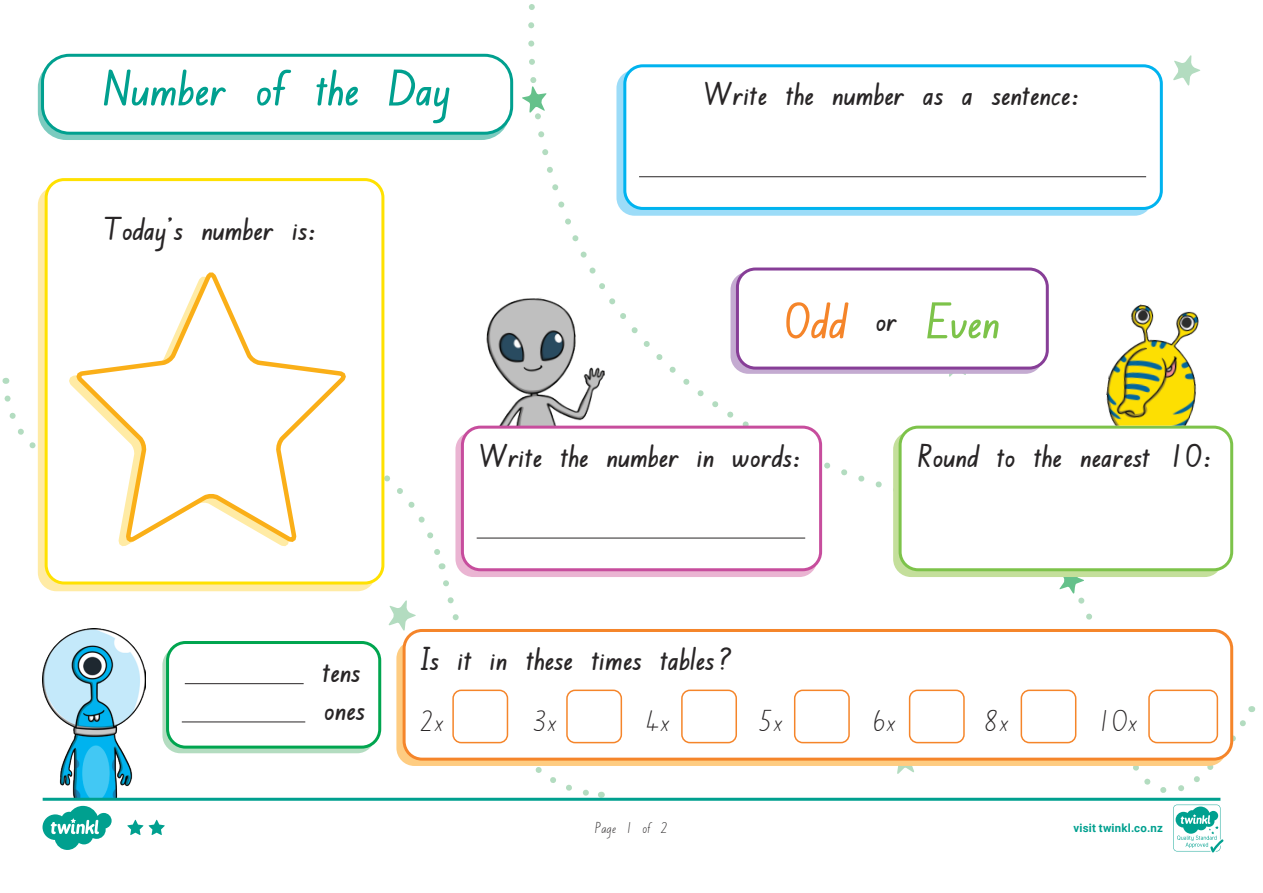
<style>
.page{position:relative;width:1263px;height:893px;background:#fff}
.page>*{position:absolute;margin:0;border:0;box-sizing:border-box;transform-origin:0 0}
.Heading_1{font:700 54px "NZ Basic";color:#00a08f}
.Heading_1-2{font:700 54px "NZ Basic";letter-spacing:-.015em;color:#7dc34a}
.Heading_2{font:700 34.5px "NZ Basic";color:#282526}
.KS1_Body_Copy{font:31.5px "NZ Basic";color:#282526}
.Page_Numbers{font:16.5px "NZ Basic";color:#282526}
.t1{font:700 11.4px "Roboto";letter-spacing:.02em;color:#00a08f}
.s1{color:#f5852a}
.s2{font-size:34.5px;color:#282526}
</style>
<div class="page">
<img style="left:465px;top:304px;width:42px;height:129px">
<svg style="left:388px;top:600px;width:28px;height:31px"></svg>
<svg style="left:897px;top:766px;width:17px;height:8px"></svg>
<svg style="left:949px;top:374px;width:17px;height:3px"></svg>
<svg style="left:1173px;top:55px;width:27px;height:31px"></svg>
<svg style="left:384px;top:398px;width:61px;height:167px"></svg>
<svg style="left:4px;top:391px;width:34px;height:97px"></svg>
<svg style="left:439px;top:576px;width:163px;height:222px"></svg>
<svg style="left:507px;top:4px;width:434px;height:503px"></svg>
<svg style="left:954px;top:497px;width:301px;height:345px"></svg>
<div style="left:38px;top:59px;width:472px;height:81px;border:3px solid #7bcbbf;border-radius:27px"></div>
<div style="left:43px;top:55px;width:469px;height:78px;background:#fff;border-radius:27px"></div>
<div style="left:41px;top:54px;width:472px;height:81px;border:3px solid #00a08f;border-radius:27px"></div>
<div style="left:455px;top:431px;width:362px;height:146px;background:#eab4d2;border-radius:18px"></div>
<div style="left:462px;top:427px;width:359px;height:143px;background:#fff;border-radius:18px"></div>
<hr style="left:477px;top:538px;width:328px;height:1px;background:#282526">
<div style="left:461px;top:426px;width:361px;height:145px;border:3px solid #c74d9d;border-radius:18px"></div>
<svg style="left:893px;top:431px;width:330px;height:146px;background:#c2de99"></svg>
<div style="left:900px;top:427px;width:332px;height:143px;background:#fff;border-radius:18px"></div>
<div style="left:898px;top:426px;width:335px;height:145px;border:3px solid #7dc34a;border-radius:18px"></div>
<div style="left:730px;top:272px;width:313px;height:102px;background:#c4abd1;border-radius:18px"></div>
<div style="left:737px;top:269px;width:310px;height:99px;background:#fff;border-radius:18px"></div>
<div style="left:736px;top:267px;width:313px;height:103px;border:3px solid #873e97;border-radius:18px"></div>
<div style="left:39px;top:187px;width:336px;height:403px;background:linear-gradient(to right,#ffeba3,#ffeba6);border-radius:18px"></div>
<div style="left:46px;top:180px;width:337px;height:403px;background:#fff;border-radius:18px"></div>
<div style="left:45px;top:178px;width:339px;height:406px;border:3px solid #ffe101;border-radius:18px"></div>
<svg style="left:74px;top:272px;width:272px;height:275px"></svg>
<div style="left:396px;top:640px;width:830px;height:126px;background:#fecc81;border-radius:18px"></div>
<div style="left:404px;top:630px;width:828px;height:129px;background:#fff;border-radius:18px"></div>
<div style="left:403px;top:629px;width:830px;height:132px;border:3px solid #f5852a;border-radius:18px"></div>
<div style="left:452px;top:690px;width:56px;height:53px;border:2px solid #f5852a;border-radius:8px"></div>
<div style="left:566px;top:690px;width:56px;height:53px;border:2px solid #f5852a;border-radius:8px"></div>
<div style="left:681px;top:690px;width:56px;height:53px;border:2px solid #f5852a;border-radius:8px"></div>
<div style="left:794px;top:690px;width:56px;height:53px;border:2px solid #f5852a;border-radius:8px"></div>
<div style="left:909px;top:690px;width:56px;height:53px;border:2px solid #f5852a;border-radius:8px"></div>
<div style="left:1020px;top:690px;width:56px;height:53px;border:2px solid #f5852a;border-radius:8px"></div>
<div style="left:1148px;top:690px;width:70px;height:53px;border:2px solid #f5852a;border-radius:8px"></div>
<div style="left:616px;top:70px;width:537px;height:146px;background:#9cdcf8;border-radius:18px"></div>
<div style="left:625px;top:66px;width:536px;height:142px;background:#fff;border-radius:18px"></div>
<hr style="left:639px;top:176px;width:507px;height:1px;background:#282526">
<div style="left:623px;top:64px;width:540px;height:146px;border:3px solid #00b3ef;border-radius:18px"></div>
<div style="left:162px;top:647px;width:213px;height:106px;background:#b3dcc0;border-radius:18px"></div>
<div style="left:168px;top:642px;width:212px;height:105px;background:#fff;border-radius:18px"></div>
<hr style="left:185px;top:683px;width:119px;height:1px;background:#282526">
<hr style="left:182px;top:722px;width:123px;height:1px;background:#282526">
<div style="left:166px;top:641px;width:215px;height:108px;border:3px solid #00a54f;border-radius:18px"></div>
<svg style="left:522px;top:86px;width:25px;height:27px"></svg>
<img style="left:43px;top:629px;width:102px;height:169px">
<img style="left:1102px;top:304px;width:108px;height:122px">
<svg style="left:43px;top:798px;width:1180px;height:54px"></svg>
<p class="Heading_1" style="left:102px;top:66px;width:351px">Number of the Day</p>
<p class="Heading_2" style="left:105px;top:214px;width:214px">Today’s number is:</p>
<p class="Heading_2" style="left:704px;top:80px;width:378px">Write the number as a sentence:</p>
<p class="Heading_1-2" style="left:784px;top:299px;width:217px"><span class="s1">Odd</span> <span class="s2">or</span> Even</p>
<p class="Heading_2" style="left:480px;top:441px;width:324px">Write the number in words:</p>
<p class="Heading_2" style="left:917px;top:441px;width:297px">Round to the nearest 10:</p>
<p class="Heading_2" style="left:322px;top:657px;width:40px">tens</p>
<p class="Heading_2" style="left:324px;top:695px;width:42px">ones</p>
<p class="Heading_2" style="left:421px;top:645px;width:313px">Is it in these times tables?</p>
<p class="KS1_Body_Copy" style="left:418px;top:708px;width:28px">2x</p>
<p class="KS1_Body_Copy" style="left:531px;top:708px;width:28px">3x</p>
<p class="KS1_Body_Copy" style="left:644px;top:708px;width:28px">4x</p>
<p class="KS1_Body_Copy" style="left:757px;top:708px;width:28px">5x</p>
<p class="KS1_Body_Copy" style="left:870px;top:708px;width:28px">6x</p>
<p class="KS1_Body_Copy" style="left:983px;top:708px;width:28px">8x</p>
<p class="KS1_Body_Copy" style="left:1096px;top:708px;width:44px">10x</p>
<p class="Page_Numbers" style="left:595px;top:821px;width:75px">Page 1 of 2</p>
<p class="t1" style="left:1073px;top:820px;width:91px">visit twinkl.co.nz</p>
</div>
